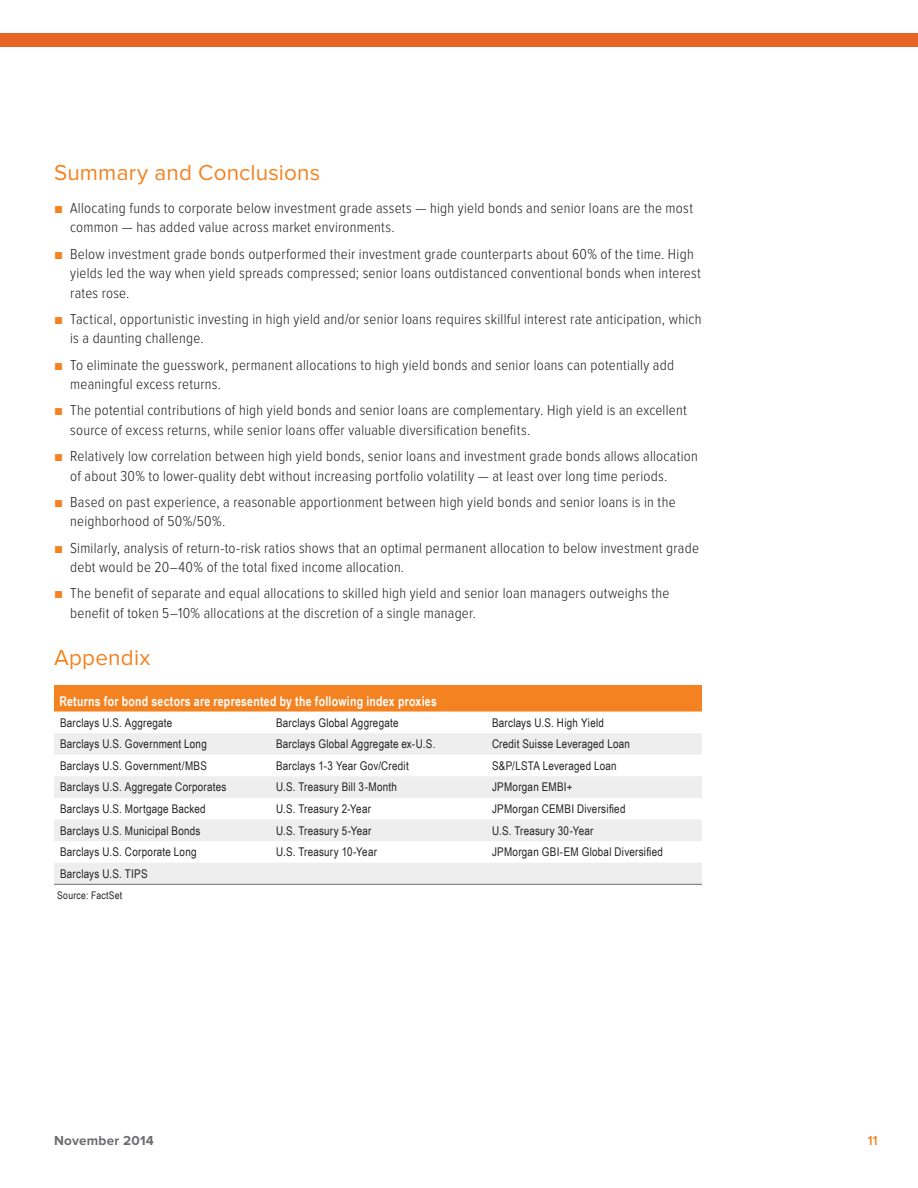
<style>
.page{position:relative;width:918px;height:1188px;background:#fff}
.page>*{position:absolute;margin:0;border:0;box-sizing:border-box;transform-origin:0 0}
.t1{font:22.5px "Proxima Nova";letter-spacing:.01em;color:#f58220}
.t2{font:300 15px/19.5px "Proxima Nova Cond";letter-spacing:.015em;color:#231f20}
.t3{font:700 13.5px "Arial Narrow";letter-spacing:.02em;color:#fff;scale:.95 1}
.t4{font:700 13.5px "Proxima Nova";letter-spacing:.02em;color:#6c6d70}
.t5{font:600 13.5px "Proxima Nova Cond";color:#f58220}
.t6{font:12px "Arial Narrow";letter-spacing:.02em;color:#231f20}
.t7{font:10.5px "Arial Narrow";letter-spacing:.025em;color:#231f20}
.s1{font-family:"Arial";font-weight:400;color:#f58220}
</style>
<div class="page">
<div style="left:0;top:34px;width:918px;height:13px;background:#e86424"></div>
<div style="left:54px;top:685px;width:648px;height:27px;background:#f58220"></div>
<svg style="left:54px;top:733px;width:648px;height:151px;fill:#eeeeef"></svg>
<hr style="left:54px;top:884px;width:216px;height:1px;background:#6c6d70">
<hr style="left:270px;top:884px;width:216px;height:1px;background:#6c6d70">
<hr style="left:486px;top:884px;width:216px;height:1px;background:#6c6d70">
<h1 class="t1" style="left:54px;top:159px;width:268px">Summary and Conclusions</h1>
<p class="t2" style="left:70px;top:198px;width:624px;text-indent:-16px"><span class="s1">■</span> Allocating funds to corporate below investment grade assets — high yield bonds and senior loans are the most common — has added value across market environments.</p>
<p class="t2" style="left:70px;top:244px;width:632px;text-indent:-16px"><span class="s1">■</span> Below investment grade bonds outperformed their investment grade counterparts about 60% of the time. High yields led the way when yield spreads compressed; senior loans outdistanced conventional bonds when interest rates rose.</p>
<p class="t2" style="left:70px;top:309px;width:633px;text-indent:-16px"><span class="s1">■</span> Tactical, opportunistic investing in high yield and/or senior loans requires skillful interest rate anticipation, which is a daunting challenge.</p>
<p class="t2" style="left:70px;top:355px;width:606px;text-indent:-16px"><span class="s1">■</span> To eliminate the guesswork, permanent allocations to high yield bonds and senior loans can potentially add meaningful excess returns.</p>
<p class="t2" style="left:70px;top:401px;width:618px;text-indent:-16px"><span class="s1">■</span> The potential contributions of high yield bonds and senior loans are complementary. High yield is an excellent source of excess returns, while senior loans offer valuable diversification benefits.</p>
<p class="t2" style="left:70px;top:447px;width:629px;text-indent:-16px"><span class="s1">■</span> Relatively low correlation between high yield bonds, senior loans and investment grade bonds allows allocation of about 30% to lower-quality debt without increasing portfolio volatility — at least over long time periods.</p>
<p class="t2" style="left:70px;top:492px;width:607px;text-indent:-16px"><span class="s1">■</span> Based on past experience, a reasonable apportionment between high yield bonds and senior loans is in the neighborhood of 50%/50%.</p>
<p class="t2" style="left:70px;top:538px;width:630px;text-indent:-16px"><span class="s1">■</span> Similarly, analysis of return-to-risk ratios shows that an optimal permanent allocation to below investment grade debt would be 20–40% of the total fixed income allocation.</p>
<p class="t2" style="left:70px;top:584px;width:601px;text-indent:-16px"><span class="s1">■</span> The benefit of separate and equal allocations to skilled high yield and senior loan managers outweighs the benefit of token 5–10% allocations at the discretion of a single manager.</p>
<h1 class="t1" style="left:54px;top:645px;width:98px">Appendix</h1>
<p class="t3" style="left:59px;top:691px;width:399px">Returns for bond sectors are represented by the following index proxies</p>
<p class="t6" style="left:60px;top:714px;width:114px">Barclays U.S. Aggregate</p>
<p class="t6" style="left:276px;top:714px;width:124px">Barclays Global Aggregate</p>
<p class="t6" style="left:492px;top:714px;width:114px">Barclays U.S. High Yield</p>
<p class="t6" style="left:60px;top:735px;width:148px">Barclays U.S. Government Long</p>
<p class="t6" style="left:276px;top:735px;width:161px">Barclays Global Aggregate ex-U.S.</p>
<p class="t6" style="left:492px;top:735px;width:139px">Credit Suisse Leveraged Loan</p>
<p class="t6" style="left:60px;top:757px;width:149px">Barclays U.S. Government/MBS</p>
<p class="t6" style="left:276px;top:757px;width:134px">Barclays 1-3 Year Gov/Credit</p>
<p class="t6" style="left:492px;top:757px;width:126px">S&amp;P/LSTA Leveraged Loan</p>
<p class="t6" style="left:60px;top:778px;width:168px">Barclays U.S. Aggregate Corporates</p>
<p class="t6" style="left:276px;top:778px;width:122px">U.S. Treasury Bill 3-Month</p>
<p class="t6" style="left:492px;top:778px;width:82px">JPMorgan EMBI+</p>
<p class="t6" style="left:60px;top:800px;width:147px">Barclays U.S. Mortgage Backed</p>
<p class="t6" style="left:276px;top:800px;width:96px">U.S. Treasury 2-Year</p>
<p class="t6" style="left:492px;top:800px;width:135px">JPMorgan CEMBI Diversified</p>
<p class="t6" style="left:60px;top:822px;width:142px">Barclays U.S. Municipal Bonds</p>
<p class="t6" style="left:276px;top:822px;width:97px">U.S. Treasury 5-Year</p>
<p class="t6" style="left:492px;top:822px;width:103px">U.S. Treasury 30-Year</p>
<p class="t6" style="left:60px;top:843px;width:138px">Barclays U.S. Corporate Long</p>
<p class="t6" style="left:276px;top:843px;width:102px">U.S. Treasury 10-Year</p>
<p class="t6" style="left:492px;top:843px;width:172px">JPMorgan GBI-EM Global Diversified</p>
<p class="t6" style="left:60px;top:865px;width:89px">Barclays U.S. TIPS</p>
<p class="t7" style="left:57px;top:888px;width:66px">Source: FactSet</p>
<p class="t4" style="left:54px;top:1132px;width:101px">November 2014</p>
<p class="t5" style="left:868px;top:1133px;width:11px">11</p>
</div>
